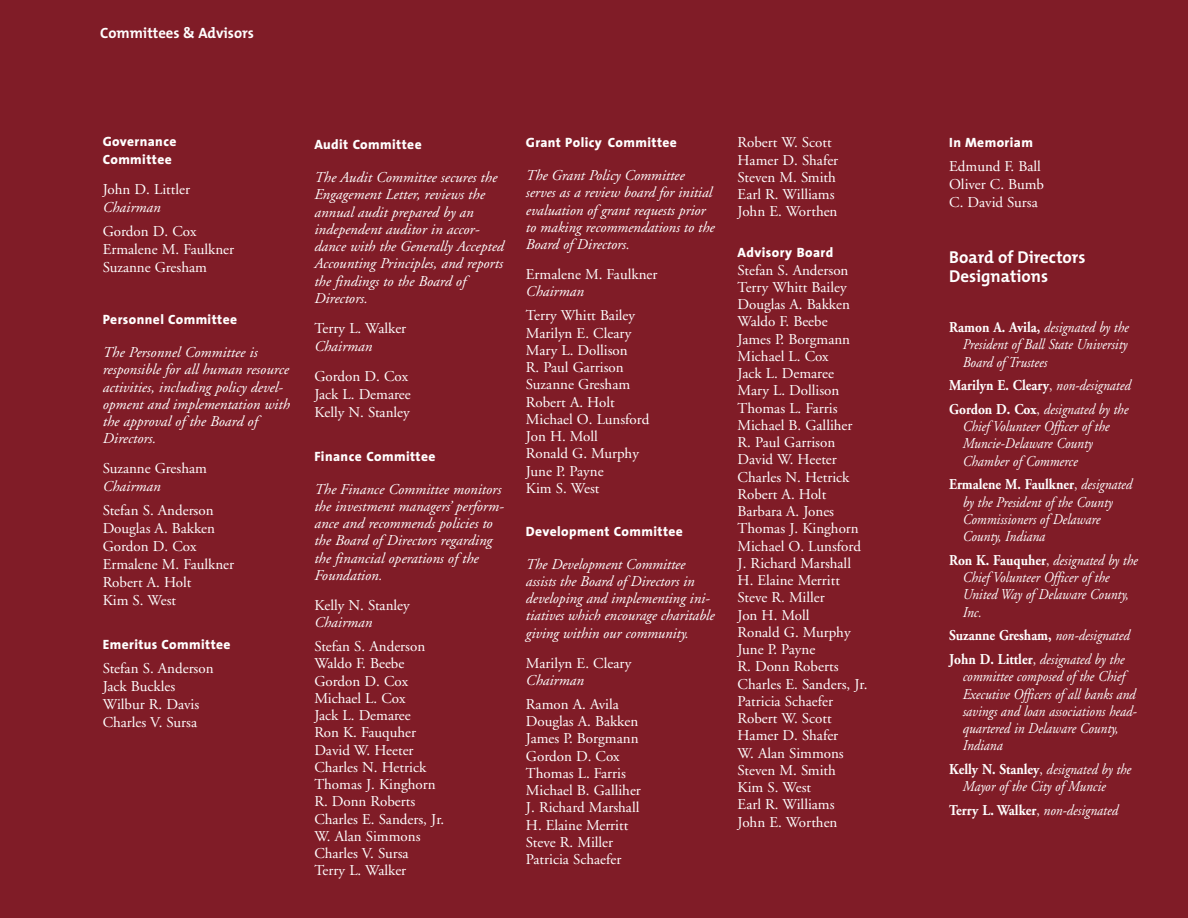
<style>
.page{position:relative;width:1188px;height:918px;background:#801c27}
.page>*{position:absolute;margin:0;border:0;box-sizing:border-box;transform-origin:0 0}
.t1{font:700 17.25px/19.5px "The Mix";color:#fff}
.t2{font:15px/17.2px "Adobe Garamond";color:#fff}
.t3{font:italic 15px/17.2px "Adobe Garamond";color:#fff}
.t4{font:italic 15px/17.2px "Adobe Garamond";color:#fff;scale:.9 1}
.t5{font:700 15px "The Mix";color:#fff}
.t6{font:800 13.5px/18px "The Sans";letter-spacing:.03em;color:#fff}
.s1{font-weight:700;font-style:normal}
.s2{font-style:normal}
</style>
<div class="page">
<p class="t5" style="left:100px;top:28px;width:155px">Committees &amp; Advisors</p>
<p class="t6" style="left:103px;top:134px;width:75px">Governance<br>Committee</p>
<p class="t2" style="left:103px;top:182px;width:89px">John D. Littler</p>
<p class="t3" style="left:103px;top:201px;width:59px">Chairman</p>
<p class="t2" style="left:103px;top:224px;width:133px;line-height:18px">Gordon D. Cox<br>Ermalene M. Faulkner<br>Suzanne Gresham</p>
<p class="t6" style="left:103px;top:312px;width:136px">Personnel Committee</p>
<p class="t3" style="left:103px;top:345px;width:189px">The Personnel Committee is responsible for all human resource activities, including policy devel&shy;opment and implementation with the approval of the Board of<br>Directors.</p>
<p class="t2" style="left:103px;top:461px;width:106px">Suzanne Gresham</p>
<p class="t3" style="left:103px;top:479px;width:59px">Chairman</p>
<p class="t2" style="left:103px;top:503px;width:133px;line-height:18px">Stefan S. Anderson<br>Douglas A. Bakken<br>Gordon D. Cox<br>Ermalene M. Faulkner<br>Robert A. Holt<br>Kim S. West</p>
<p class="t6" style="left:103px;top:637px;width:129px">Emeritus Committee</p>
<p class="t2" style="left:103px;top:661px;width:112px;line-height:18px">Stefan S. Anderson<br>Jack Buckles<br>Wilbur R. Davis<br>Charles V. Sursa</p>
<p class="t6" style="left:314px;top:137px;width:109px">Audit Committee</p>
<p class="t3" style="left:314px;top:170px;width:191px">The Audit Committee secures the<br>Engagement Letter, reviews the annual audit prepared by an independent auditor in accor&shy;dance with the Generally Accepted<br>Accounting Principles, and reports the findings to the Board of<br>Directors.</p>
<p class="t2" style="left:314px;top:321px;width:93px">Terry L. Walker</p>
<p class="t3" style="left:314px;top:339px;width:59px">Chairman</p>
<p class="t2" style="left:314px;top:368px;width:98px;line-height:18px">Gordon D. Cox<br>Jack L. Demaree<br>Kelly N. Stanley</p>
<p class="t6" style="left:314px;top:449px;width:123px">Finance Committee</p>
<p class="t3" style="left:314px;top:482px;width:191px">The Finance Committee monitors the investment managers’ perform&shy;ance and recommends policies to the Board of Directors regarding the financial operations of the<br>Foundation.</p>
<p class="t2" style="left:314px;top:598px;width:97px">Kelly N. Stanley</p>
<p class="t3" style="left:314px;top:615px;width:59px">Chairman</p>
<p class="t2" style="left:314px;top:639px;width:131px">Stefan S. Anderson<br>Waldo F. Beebe<br>Gordon D. Cox<br>Michael L. Cox<br>Jack L. Demaree<br>Ron K. Fauquher<br>David W. Heeter<br>Charles N. Hetrick<br>Thomas J. Kinghorn<br>R. Donn Roberts<br>Charles E. Sanders, Jr.<br>W. Alan Simmons<br>Charles V. Sursa<br>Terry L. Walker</p>
<p class="t6" style="left:526px;top:135px;width:152px">Grant Policy Committee</p>
<p class="t3" style="left:526px;top:168px;width:190px">The Grant Policy Committee serves as a review board for initial evaluation of grant requests prior to making recommendations to the<br>Board of Directors.</p>
<p class="t2" style="left:526px;top:267px;width:133px">Ermalene M. Faulkner</p>
<p class="t3" style="left:526px;top:284px;width:59px">Chairman</p>
<p class="t2" style="left:526px;top:308px;width:125px">Terry Whitt Bailey<br>Marilyn E. Cleary<br>Mary L. Dollison<br>R. Paul Garrison<br>Suzanne Gresham<br>Robert A. Holt<br>Michael O. Lunsford<br>Jon H. Moll<br>Ronald G. Murphy<br>June P. Payne<br>Kim S. West</p>
<p class="t6" style="left:526px;top:524px;width:158px">Development Committee</p>
<p class="t3" style="left:526px;top:557px;width:190px">The Development Committee assists the Board of Directors in developing and implementing ini&shy;tiatives which encourage charitable giving within our community.</p>
<p class="t2" style="left:526px;top:656px;width:107px">Marilyn E. Cleary</p>
<p class="t3" style="left:526px;top:673px;width:59px">Chairman</p>
<p class="t2" style="left:526px;top:697px;width:116px">Ramon A. Avila<br>Douglas A. Bakken<br>James P. Borgmann<br>Gordon D. Cox<br>Thomas L. Farris<br>Michael B. Galliher<br>J. Richard Marshall<br>H. Elaine Merritt<br>Steve R. Miller<br>Patricia Schaefer</p>
<p class="t2" style="left:738px;top:135px;width:102px">Robert W. Scott<br>Hamer D. Shafer<br>Steven M. Smith<br>Earl R. Williams<br>John E. Worthen</p>
<p class="t6" style="left:738px;top:245px;width:97px">Advisory Board</p>
<p class="t2" style="left:738px;top:262px;width:131px">Stefan S. Anderson<br>Terry Whitt Bailey<br>Douglas A. Bakken<br>Waldo F. Beebe<br>James P. Borgmann<br>Michael L. Cox<br>Jack L. Demaree<br>Mary L. Dollison<br>Thomas L. Farris<br>Michael B. Galliher<br>R. Paul Garrison<br>David W. Heeter<br>Charles N. Hetrick<br>Robert A. Holt<br>Barbara A. Jones<br>Thomas J. Kinghorn<br>Michael O. Lunsford<br>J. Richard Marshall<br>H. Elaine Merritt<br>Steve R. Miller<br>Jon H. Moll<br>Ronald G. Murphy<br>June P. Payne<br>R. Donn Roberts<br>Charles E. Sanders, Jr.<br>Patricia Schaefer<br>Robert W. Scott<br>Hamer D. Shafer<br>W. Alan Simmons<br>Steven M. Smith<br>Kim S. West<br>Earl R. Williams<br>John E. Worthen</p>
<p class="t6" style="left:949px;top:135px;width:85px">In Memoriam</p>
<p class="t2" style="left:949px;top:159px;width:96px;line-height:18px">Edmund F. Ball<br>Oliver C. Bumb<br>C. David Sursa</p>
<p class="t1" style="left:949px;top:249px;width:138px">Board of Directors<br>Designations</p>
<p class="t4" style="left:963px;top:320px;width:186px;text-align:justify;text-indent:-14px"><span class="s1">Ramon A. Avila,</span> designated by the President of Ball State University Board of Trustees</p>
<p class="t4" style="left:949px;top:375px;width:203px;line-height:23.7px"><span class="s1">Marilyn E. Cleary</span><span class="s2">,</span> non-designated<br><span class="s1">Gordon D. Cox</span><span class="s2">,</span> designated by the</p>
<p class="t4" style="left:963px;top:419px;width:165px">Chief Volunteer Officer of the<br>Muncie-Delaware County<br>Chamber of Commerce</p>
<p class="t4" style="left:963px;top:477px;width:190px;text-indent:-14px"><span class="s1">Ermalene M. Faulkner</span><span class="s2">,</span> designated by the President of the County<br>Commissioners of Delaware<br>County, Indiana</p>
<p class="t4" style="left:963px;top:553px;width:196px;text-indent:-14px"><span class="s1">Ron K. Fauquher</span><span class="s2">,</span> designated by the<br>Chief Volunteer Officer of the<br>United Way of Delaware County,<br>Inc.</p>
<p class="t4" style="left:949px;top:625px;width:202px;line-height:23.7px"><span class="s1">Suzanne Gresham,</span> non-designated<br><span class="s1">John D. Littler</span><span class="s2">,</span> designated by the</p>
<p class="t4" style="left:963px;top:669px;width:195px">committee composed of the Chief<br>Executive Officers of all banks and savings and loan associations head&shy;quartered in Delaware County,<br>Indiana</p>
<p class="t4" style="left:963px;top:762px;width:189px;text-indent:-14px"><span class="s1">Kelly N. Stanley</span><span class="s2">,</span> designated by the<br>Mayor of the City of Muncie</p>
<p class="t4" style="left:949px;top:803px;width:189px"><span class="s1">Terry L. Walker</span><span class="s2">,</span> non-designated</p>
</div>
